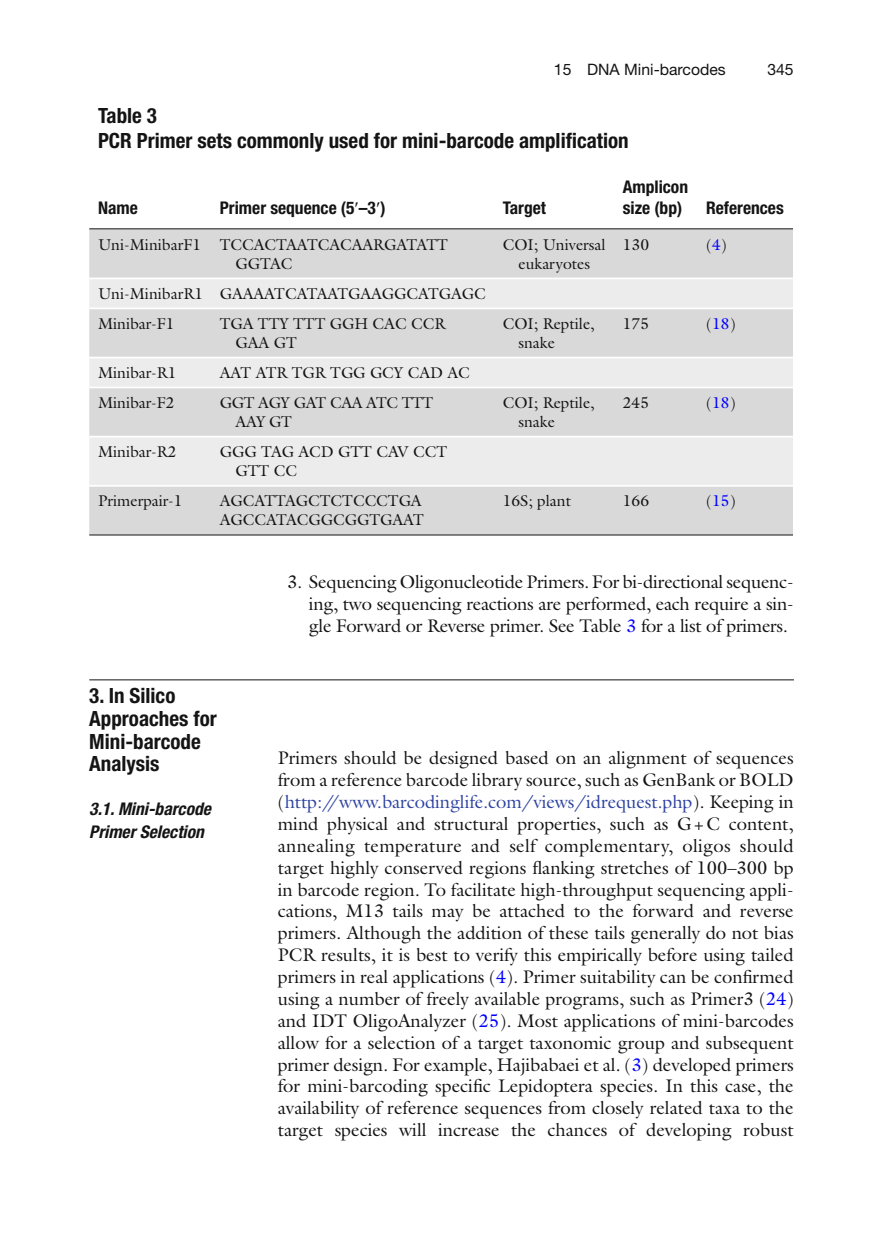
<style>
.page{position:relative;width:883px;height:1260px;background:#fff}
.page>*{position:absolute;margin:0;border:0;box-sizing:border-box;transform-origin:0 0}
.t1{font:700 condensed 21px/22.8px "Helvetica Neue";color:#131413}
.t2{font:18.38px/21.9px "Galliard";color:#131413;text-align:justify}
.t3{font:700 condensed 17.5px/21px "Helvetica Neue";color:#131413}
.t4{font:italic 700 condensed 17.5px/22.8px "Helvetica Neue";color:#131413}
.t5{font:15.75px/19.2px "Galliard";color:#131413}
.t6{font:15.75px/19.2px "Galliard";letter-spacing:-.02em;color:#131413}
.t7{font:15.75px "Helvetica Neue";color:#131413}
.s1{color:#00f}
.s2{color:#2f44a1}
.s3{font-style:italic}
</style>
<div class="page">
<hr style="left:89px;top:679px;width:705px;height:1px;background:#131413">
<div style="left:89px;top:229px;width:704px;height:306px;background:#d9d9d9"></div>
<svg style="left:89px;top:279px;width:704px;height:206px;background:#e3e3e3"></svg>
<hr style="left:89px;top:228px;width:704px;height:1px;background:#131413">
<hr style="left:89px;top:535px;width:704px;height:1px;background:#131413">
<hr style="left:89px;top:278px;width:704px;height:1px;background:#fff">
<hr style="left:89px;top:307px;width:704px;height:2px;background:#fff">
<hr style="left:89px;top:357px;width:704px;height:1px;background:#fff">
<hr style="left:89px;top:387px;width:704px;height:1px;background:#fff">
<hr style="left:89px;top:436px;width:704px;height:2px;background:#fff">
<hr style="left:89px;top:485px;width:704px;height:2px;background:#fff">
<p class="t7" style="left:554px;top:64px;width:173px">15 DNA Mini-barcodes</p>
<p class="t7" style="left:767px;top:64px;width:28px">345</p>
<p class="t1" style="left:98px;top:105px;width:532px;line-height:24.5px">Table 3<br>PCR Primer sets commonly used for mini-barcode amplification</p>
<p class="t3" style="left:98px;top:199px;width:41px">Name</p>
<p class="t3" style="left:220px;top:199px;width:167px">Primer sequence (5 –3 )</p>
<p class="t3" style="left:503px;top:199px;width:45px">Target</p>
<p class="t3" style="left:623px;top:178px;width:67px">Amplicon size (bp)</p>
<p class="t3" style="left:706px;top:199px;width:79px">References</p>
<p class="t5" style="left:236px;top:236px;width:214px;text-indent:-138px">Uni-MinibarF1 TCCACTAATCACAARGATATT<br>GGTAC</p>
<p class="t5" style="left:503px;top:236px;width:105px;text-align:center">COI; Universal eukaryotes</p>
<p class="t5" style="left:623px;top:236px;width:28px">130</p>
<p class="t5" style="left:706px;top:236px;width:22px">( <span class="s1">4</span>)</p>
<p class="t5" style="left:98px;top:280px;width:389px;line-height:29.9px">Uni-MinibarR1 GAAAATCATAATGAAGGCATGAGC<br>Minibar-F1</p>
<p class="t5" style="left:236px;top:315px;width:211px;text-indent:-16px">TGA TTY TTT GGH CAC CCR<br>GAA GT</p>
<p class="t5" style="left:518px;top:315px;width:78px;text-indent:-16px">COI; Reptile, snake</p>
<p class="t5" style="left:623px;top:315px;width:28px">175</p>
<p class="t5" style="left:706px;top:315px;width:31px">( <span class="s1">18</span>)</p>
<p class="t5" style="left:98px;top:364px;width:80px">Minibar-R1</p>
<p class="t5" style="left:220px;top:364px;width:252px">AAT ATR TGR TGG GCY CAD AC</p>
<p class="t5" style="left:98px;top:394px;width:78px">Minibar-F2</p>
<p class="t6" style="left:236px;top:394px;width:199px;text-indent:-16px">GGT AGY GAT CAA ATC TTT<br>AAY GT</p>
<p class="t5" style="left:518px;top:394px;width:78px;text-indent:-16px">COI; Reptile, snake</p>
<p class="t5" style="left:623px;top:394px;width:28px">245</p>
<p class="t5" style="left:706px;top:394px;width:31px">( <span class="s1">18</span>)</p>
<p class="t5" style="left:98px;top:444px;width:80px">Minibar-R2</p>
<p class="t5" style="left:236px;top:444px;width:213px;text-indent:-16px">GGG TAG ACD GTT CAV CCT<br>GTT CC</p>
<p class="t5" style="left:98px;top:493px;width:86px">Primerpair-1</p>
<p class="t5" style="left:220px;top:493px;width:205px">AGCATTAGCTCTCCCTGA<br>AGCCATACGGCGGTGAAT</p>
<p class="t5" style="left:503px;top:493px;width:70px">16S; plant</p>
<p class="t5" style="left:623px;top:493px;width:28px">166</p>
<p class="t5" style="left:706px;top:493px;width:31px">( <span class="s1">15</span>)</p>
<p class="t1" style="left:89px;top:686px;width:129px">3. In Silico<br>Approaches for<br>Mini-barcode<br>Analysis</p>
<p class="t4" style="left:89px;top:799px;width:123px">3.1. Mini-barcode<br>Primer Selection</p>
<p class="t2" style="left:309px;top:573px;width:486px;text-indent:-22px">3. Sequencing Oligonucleotide Primers. For bi-directional sequenc&shy;ing, two sequencing reactions are performed, each require a sin&shy;gle Forward or Reverse primer. See Table <span class="s1">3</span> for a list of primers.</p>
<p class="t2" style="left:278px;top:749px;width:518px">Primers should be designed based on an alignment of sequences from a reference barcode library source, such as GenBank or BOLD ( <span class="s2">http://www.barcodinglife.com/views/idrequest.php</span> ). Keeping in mind physical and structural properties, such as G + C content, annealing temperature and self complementary, oligos should target highly conserved regions flanking stretches of 100–300 bp in barcode region. To facilitate high-throughput sequencing appli&shy;cations, M13 tails may be attached to the forward and reverse primers. Although the addition of these tails generally do not bias PCR results, it is best to verify this empirically before using tailed primers in real applications ( <span class="s1">4</span>) . Primer suitability can be confirmed using a number of freely available programs, such as Primer3 ( <span class="s1">24</span>) and IDT OligoAnalyzer ( <span class="s1">25</span>) . Most applications of mini-barcodes allow for a selection of a target taxonomic group and subsequent primer design. For example, Hajibabaei et al <span class="s3">.</span> ( <span class="s1">3</span>) developed primers for mini-barcoding specific Lepidoptera species. In this case, the availability of reference sequences from closely related taxa to the target species will increase the chances of developing robust</p>
</div>
